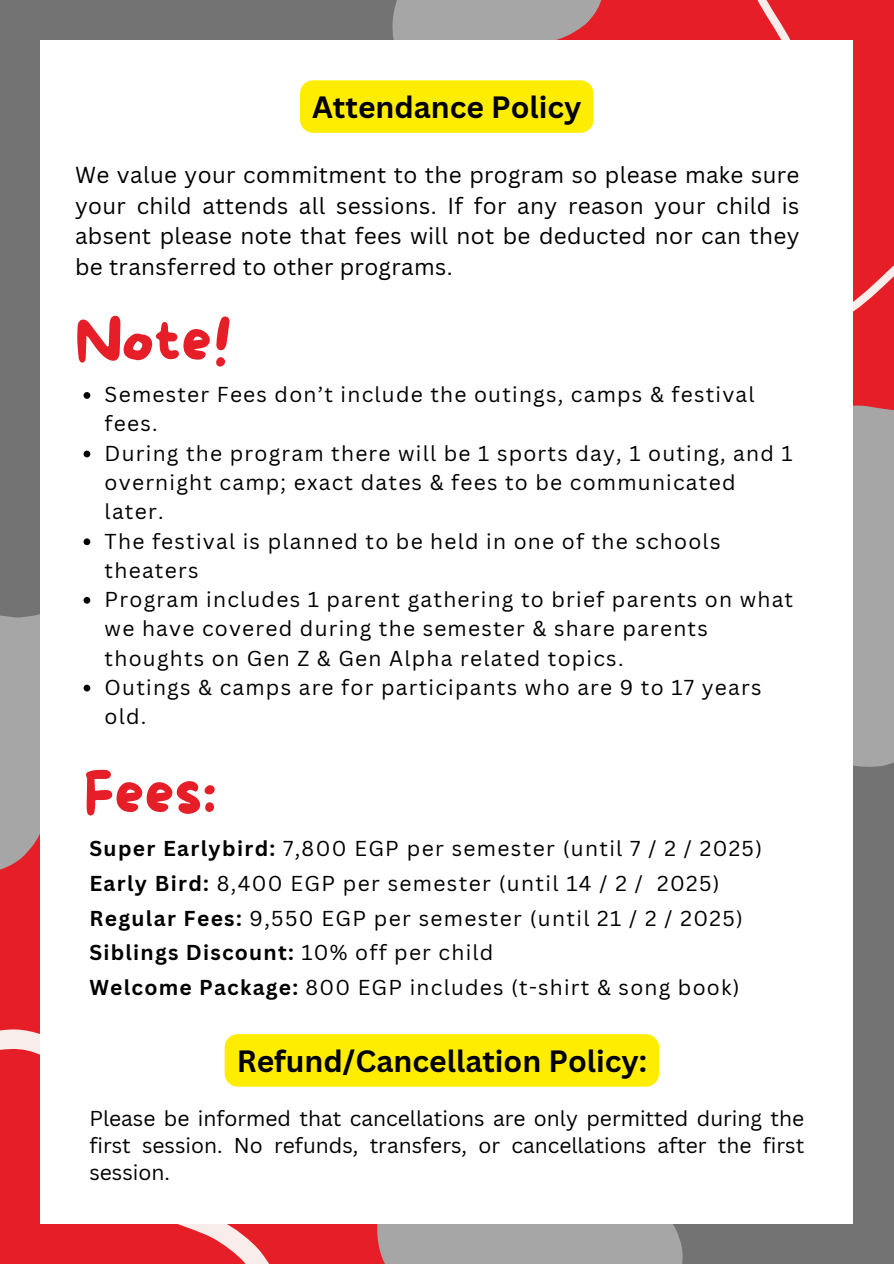
<style>
.page{position:relative;width:894px;height:1264px;background:#fff}
.page>*{position:absolute;margin:0;border:0;box-sizing:border-box;transform-origin:0 0}
.t1{font:60px "More Sugar";color:#e61e27}
.t2{font:58.5px "More Sugar";color:#e61e27}
.t3{font:700 30px "Canva Sans";color:#000}
.t4{font:22.5px/30.3px "Canva Sans";letter-spacing:.015em;color:#000;text-align:justify}
.t5{font:21px/29.2px "Canva Sans";letter-spacing:.06em;color:#000}
.t6{font:700 21px "Canva Sans";letter-spacing:.06em;color:#000}
.s1{font-weight:700}
.s2{font-weight:400}
</style>
<div class="page">
<div style="left:0;top:0;width:893px;height:1263px;background:#737373"></div>
<svg style="left:853px;top:326px;width:40px;height:441px;background:#b18c8e"></svg>
<div style="left:723px;top:0;width:170px;height:326px;background:#e61e27"></div>
<svg style="left:0;top:614px;width:40px;height:299px;background:#b18c8d"></svg>
<svg style="left:321px;top:1223px;width:402px;height:40px;background:#ac8f90"></svg>
<svg style="left:0;top:1029px;width:284px;height:234px;background:#e8373e"></svg>
<div style="left:40px;top:40px;width:813px;height:1183px;background:#fff"></div>
<svg style="left:300px;top:0;width:366px;height:133px"></svg>
<svg style="left:84px;top:392px;width:6px;height:7px"></svg>
<svg style="left:84px;top:450px;width:6px;height:7px"></svg>
<svg style="left:84px;top:538px;width:6px;height:7px"></svg>
<svg style="left:84px;top:597px;width:6px;height:6px"></svg>
<svg style="left:84px;top:684px;width:6px;height:7px"></svg>
<div style="left:224px;top:1034px;width:435px;height:52px;background:#ffed00"></div>
<p class="t3" style="left:312px;top:86px;width:271px">Attendance Policy</p>
<p class="t4" style="left:75px;top:159px;width:725px">We value your commitment to the program so please make sure your child attends all sessions. If for any reason your child is absent please note that fees will not be deducted nor can they be transferred to other programs.</p>
<p class="t1" style="left:75px;top:308px;width:158px">Note!</p>
<h2 class="t5" style="left:105px;top:379px;width:651px">Semester Fees don’t include the outings, camps &amp; festival fees.</h2>
<p class="t5" style="left:105px;top:438px;width:689px">During the program there will be 1 sports day, 1 outing, and 1 overnight camp; exact dates &amp; fees to be communicated later.</p>
<h1 class="t5" style="left:105px;top:525px;width:617px">The festival is planned to be held in one of the schools theaters</h1>
<p class="t5" style="left:105px;top:584px;width:690px">Program includes 1 parent gathering to brief parents on what we have covered during the semester &amp; share parents thoughts on Gen Z &amp; Gen Alpha related topics.</p>
<p class="t5" style="left:105px;top:672px;width:658px">Outings &amp; camps are for participants who are 9 to 17 years old.</p>
<p class="t2" style="left:84px;top:761px;width:134px">Fees:</p>
<p class="t5" style="left:89px;top:833px;width:674px"><span class="s1">Super Earlybird:</span> 7,800 EGP per semester (until 7 / 2 / 2025)</p>
<p class="t5" style="left:89px;top:867px;width:631px"><span class="s1">Early Bird:</span> 8,400 EGP per semester (until 14 / 2 / 2025)</p>
<p class="t5" style="left:89px;top:902px;width:654px"><span class="s1">Regular Fees:</span> 9,550 EGP per semester (until 21 / 2 / 2025)</p>
<h1 class="t6" style="left:89px;top:938px;width:405px">Siblings Discount: <span class="s2">10% off per child</span></h1>
<p class="t5" style="left:89px;top:972px;width:651px"><span class="s1">Welcome Package:</span> 800 EGP includes (t-shirt &amp; song book)</p>
<p class="t3" style="left:236px;top:1039px;width:412px">Refund/Cancellation Policy:</p>
<p class="t5" style="left:89px;top:1104px;width:716px;line-height:27px;text-align:justify">Please be informed that cancellations are only permitted during the first session. No refunds, transfers, or cancellations after the first session.</p>
</div>
